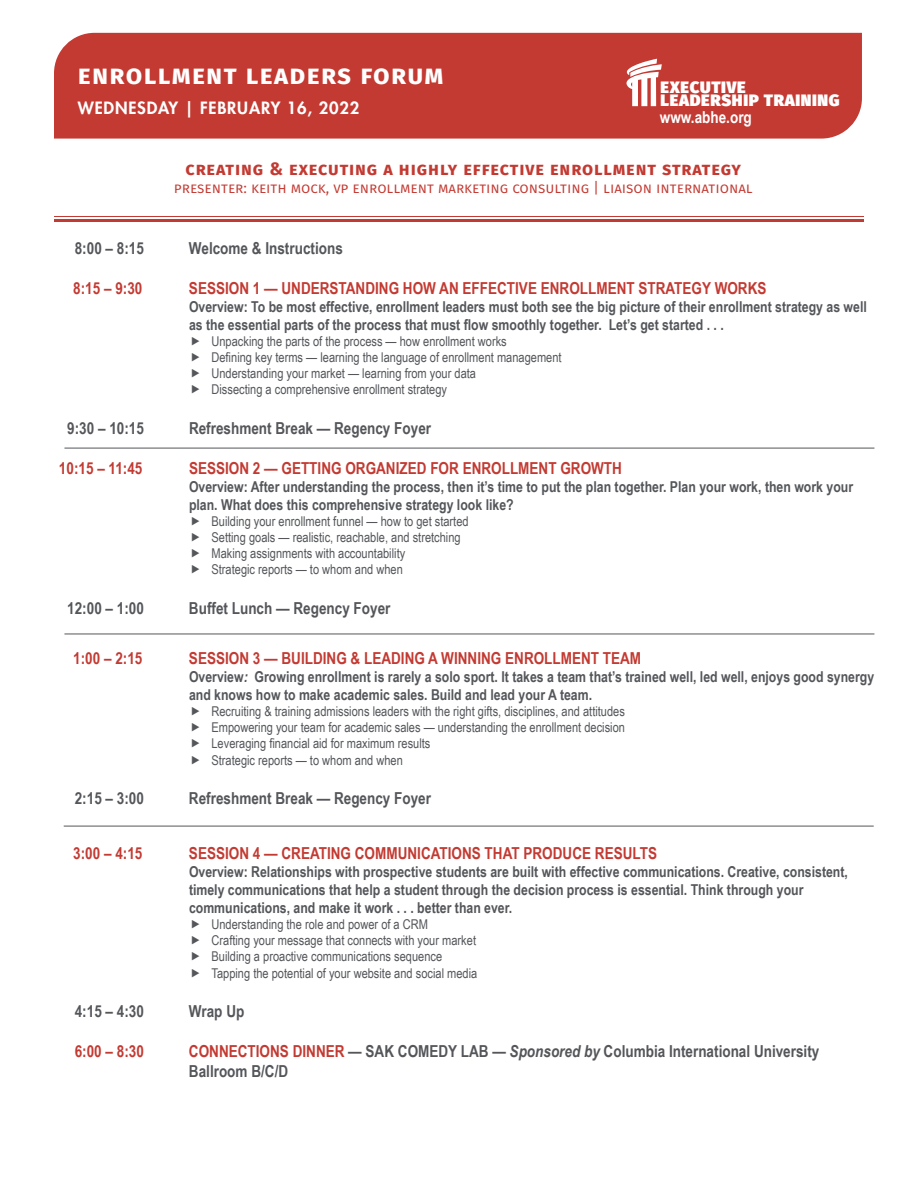
<style>
.page{position:relative;width:918px;height:1188px;background:#fff}
.page>*{position:absolute;margin:0;border:0;box-sizing:border-box;transform-origin:0 0}
.t1{font:700 27px "Fira Sans";letter-spacing:.05em;color:#fff}
.t2{font:700 18px "Fira Sans";letter-spacing:.05em;color:#c33a32}
.t3{font:700 16.5px "Arial Narrow";color:#c33a32}
.t4{font:700 16.5px/19.8px "Arial Narrow";color:#54565a}
.t5{font:900 16.5px/13.8px "Fira Sans";letter-spacing:.04em;color:#fff}
.t6{font:800 16.5px "Futura Std";letter-spacing:.05em;color:#fff}
.t7{font:700 16.5px "Arial Narrow";color:#fff}
.t8{font:700 15px/18px "Arial Narrow";color:#54565a}
.t9{font:15px "Fira Sans";color:#c33a32}
.t10{font:13.5px/16.2px "Arial Narrow";color:#54565a}
.s1{font-style:italic}
.s2{color:#c33a32}
</style>
<div class="page">
<div style="left:54px;top:33px;width:808px;height:106px;background:#c33a32"></div>
<svg style="left:626px;top:59px;width:36px;height:47px"></svg>
<hr style="left:54px;top:216px;width:810px;height:1px;background:#c33a32">
<hr style="left:54px;top:219px;width:810px;height:3px;background:#c33a32">
<hr style="left:64px;top:448px;width:810px;height:1px;background:#54565a">
<hr style="left:64px;top:634px;width:810px;height:1px;background:#54565a">
<hr style="left:64px;top:826px;width:810px;height:1px;background:#54565a">
<h1 class="t1" style="left:78px;top:52px;width:367px">ENROLLMENT LEADERS FORUM</h1>
<p class="t6" style="left:78px;top:97px;width:283px">WEDNESDAY | FEBRUARY 16, 2022</p>
<p class="t5" style="left:661px;top:80px;width:181px">EXECUTIVE<br>LEADERSHIP TRAINING</p>
<p class="t7" style="left:660px;top:105px;width:94px">www.abhe.org</p>
<h2 class="t2" style="left:186px;top:154px;width:557px">CREATING &amp; EXECUTING A HIGHLY EFFECTIVE ENROLLMENT STRATEGY</h2>
<p class="t9" style="left:174px;top:177px;width:580px">PRESENTER: KEITH MOCK, VP ENROLLMENT MARKETING CONSULTING | LIAISON INTERNATIONAL</p>
<p class="t4" style="left:75px;top:237px;width:71px">8:00 – 8:15</p>
<p class="t4" style="left:189px;top:237px;width:155px">Welcome &amp; Instructions</p>
<p class="t3" style="left:73px;top:275px;width:71px">8:15 – 9:30</p>
<p class="t3" style="left:189px;top:275px;width:579px">SESSION 1 — UNDERSTANDING HOW AN EFFECTIVE ENROLLMENT STRATEGY WORKS</p>
<p class="t8" style="left:189px;top:297px;width:679px">Overview: To be most effective, enrollment leaders must both see the big picture of their enrollment strategy as well as the essential parts of the process that must flow smoothly together. Let’s get started . . .</p>
<p class="t10" style="left:212px;top:332px;width:352px">Unpacking the parts of the process — how enrollment works<br>Defining key terms — learning the language of enrollment management Understanding your market — learning from your data<br>Dissecting a comprehensive enrollment strategy</p>
<p class="t4" style="left:67px;top:417px;width:78px">9:30 – 10:15</p>
<p class="t4" style="left:189px;top:417px;width:244px">Refreshment Break — Regency Foyer</p>
<p class="t3" style="left:59px;top:455px;width:85px">10:15 – 11:45</p>
<p class="t3" style="left:189px;top:455px;width:435px">SESSION 2 — GETTING ORGANIZED FOR ENROLLMENT GROWTH</p>
<p class="t8" style="left:189px;top:477px;width:666px">Overview: After understanding the process, then it’s time to put the plan together. Plan your work, then work your plan. What does this comprehensive strategy look like?</p>
<p class="t10" style="left:212px;top:512px;width:259px">Building your enrollment funnel — how to get started Setting goals — realistic, reachable, and stretching Making assignments with accountability<br>Strategic reports — to whom and when</p>
<p class="t4" style="left:67px;top:597px;width:78px">12:00 – 1:00</p>
<p class="t4" style="left:189px;top:597px;width:203px">Buffet Lunch — Regency Foyer</p>
<p class="t3" style="left:73px;top:645px;width:71px">1:00 – 2:15</p>
<p class="t3" style="left:189px;top:645px;width:454px">SESSION 3 — BUILDING &amp; LEADING A WINNING ENROLLMENT TEAM</p>
<p class="t8" style="left:189px;top:667px;width:687px">Overview<span class="s1">:</span> Growing enrollment is rarely a solo sport. It takes a team that’s trained well, led well, enjoys good synergy and knows how to make academic sales. Build and lead your A team.</p>
<p class="t10" style="left:212px;top:703px;width:415px">Recruiting &amp; training admissions leaders with the right gifts, disciplines, and attitudes Empowering your team for academic sales — understanding the enrollment decision Leveraging financial aid for maximum results<br>Strategic reports — to whom and when</p>
<p class="t4" style="left:75px;top:788px;width:71px">2:15 – 3:00</p>
<p class="t4" style="left:189px;top:788px;width:244px">Refreshment Break — Regency Foyer</p>
<p class="t3" style="left:73px;top:840px;width:71px">3:00 – 4:15</p>
<p class="t3" style="left:189px;top:840px;width:470px">SESSION 4 — CREATING COMMUNICATIONS THAT PRODUCE RESULTS</p>
<p class="t8" style="left:189px;top:862px;width:660px">Overview: Relationships with prospective students are built with effective communications. Creative, consistent, timely communications that help a student through the decision process is essential. Think through your communications, and make it work . . . better than ever.</p>
<p class="t10" style="left:212px;top:916px;width:267px">Understanding the role and power of a CRM<br>Crafting your message that connects with your market Building a proactive communications sequence Tapping the potential of your website and social media</p>
<p class="t4" style="left:75px;top:1001px;width:71px">4:15 – 4:30</p>
<p class="t4" style="left:189px;top:1001px;width:57px">Wrap Up</p>
<p class="t3" style="left:75px;top:1038px;width:71px">6:00 – 8:30</p>
<p class="t4" style="left:189px;top:1040px;width:632px"><span class="s2">CONNECTIONS DINNER</span> — SAK COMEDY LAB — <span class="s1">Sponsored by</span> Columbia International University<br>Ballroom B/C/D</p>
</div>
